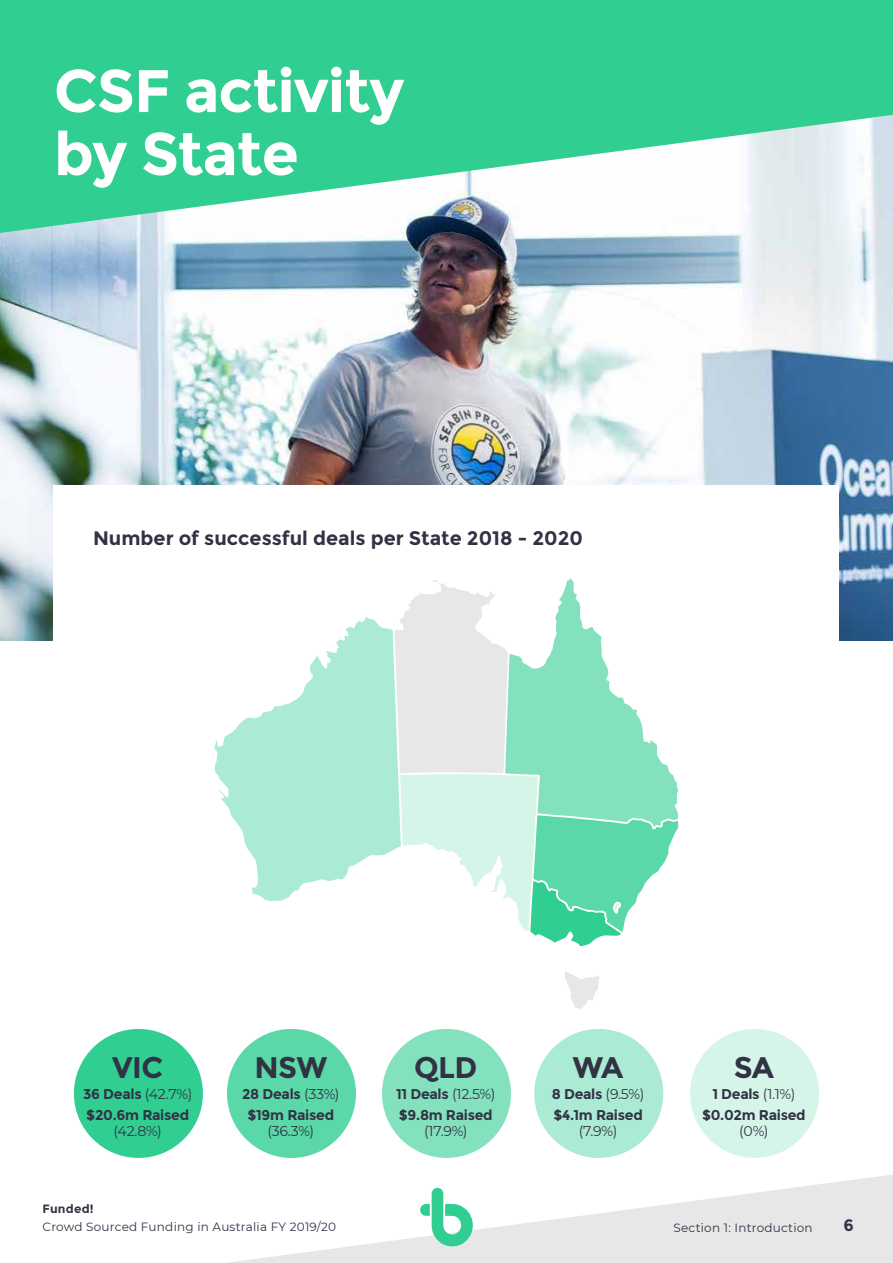
<style>
.page{position:relative;width:893px;height:1263px;background:#fff}
.page>*{position:absolute;margin:0;border:0;box-sizing:border-box;transform-origin:0 0}
.t1{font:700 60px/63px "Montserrat";letter-spacing:-.02em;color:#fff}
.t2{font:700 29.7px "Montserrat";letter-spacing:-.02em;color:#313345}
.t3{font:700 19.5px "Montserrat";color:#313345}
.t4{font:700 16.5px "Montserrat";color:#313345}
.t5{font:700 14.1px/21.1px "Montserrat";letter-spacing:-.02em;color:#313345}
.t6{font:14.1px "Montserrat";color:#313345}
.t7{font:12px "Montserrat";letter-spacing:.02em;color:#313345}
.t8{font:700 12px "Montserrat";letter-spacing:.02em;color:#313345}
.s1{font-weight:400}
</style>
<div class="page">
<img style="left:0;top:233px;width:893px;height:407px">
<svg style="left:0;top:0;width:893px;height:233px;fill:#30ce91"></svg>
<svg style="left:227px;top:1174px;width:666px;height:89px;fill:#e7e7e7"></svg>
<svg style="left:420px;top:1188px;width:54px;height:60px"></svg>
<div style="left:54px;top:485px;width:785px;height:362px;background:#fff"></div>
<svg style="left:215px;top:617px;width:179px;height:284px;fill:#acebd3"></svg>
<svg style="left:564px;top:971px;width:35px;height:38px"></svg>
<svg style="left:394px;top:578px;width:284px;height:368px"></svg>
<div style="left:531px;top:1025px;width:136px;height:136px;background:#acebd3;border-radius:50%"></div>
<div style="left:527px;top:1022px;width:143px;height:143px;border:7px solid #fff;border-radius:50%"></div>
<div style="left:223px;top:1025px;width:137px;height:136px;background:#5ad8a7;border-radius:50%"></div>
<div style="left:220px;top:1022px;width:143px;height:143px;border:7px solid #fff;border-radius:50%"></div>
<div style="left:70px;top:1025px;width:136px;height:136px;background:#30ce91;border-radius:50%"></div>
<div style="left:67px;top:1022px;width:143px;height:143px;border:7px solid #fff;border-radius:50%"></div>
<div style="left:378px;top:1025px;width:137px;height:136px;background:#83e2bd;border-radius:50%"></div>
<div style="left:375px;top:1022px;width:143px;height:143px;border:7px solid #fff;border-radius:50%"></div>
<div style="left:686px;top:1025px;width:137px;height:136px;background:#d6f5e9;border-radius:50%"></div>
<div style="left:683px;top:1022px;width:143px;height:143px;border:7px solid #fff;border-radius:50%"></div>
<h1 class="t1" style="left:54px;top:60px;width:352px">CSF activity by State</h1>
<h3 class="t3" style="left:93px;top:527px;width:491px">Number of successful deals per State 2018 - 2020</h3>
<h2 class="t2" style="left:112px;top:1050px;width:52px">VIC</h2>
<p class="t5" style="left:83px;top:1084px;width:111px">36 Deals <span class="s1">(42.7%) </span>$20.6m Raised</p>
<p class="t6" style="left:114px;top:1121px;width:50px">(42.8%)</p>
<h2 class="t2" style="left:255px;top:1050px;width:74px">NSW</h2>
<p class="t5" style="left:242px;top:1084px;width:99px;text-align:center">28 Deals <span class="s1">(33%) </span>$19m Raised</p>
<p class="t6" style="left:267px;top:1121px;width:48px">(36.3%)</p>
<h2 class="t2" style="left:414px;top:1050px;width:65px">QLD</h2>
<p class="t5" style="left:396px;top:1084px;width:101px">11 Deals <span class="s1">(12.5%) </span>$9.8m Raised</p>
<p class="t6" style="left:424px;top:1121px;width:45px">(17.9%)</p>
<h2 class="t2" style="left:573px;top:1050px;width:52px">WA</h2>
<p class="t5" style="left:552px;top:1084px;width:94px">8 Deals <span class="s1">(9.5%) </span>$4.1m Raised</p>
<p class="t6" style="left:579px;top:1121px;width:40px">(7.9%)</p>
<h2 class="t2" style="left:734px;top:1050px;width:42px">SA</h2>
<p class="t5" style="left:702px;top:1084px;width:105px;text-align:center">1 Deals <span class="s1">(1.1%) </span>$0.02m Raised</p>
<p class="t6" style="left:739px;top:1121px;width:31px">(0%)</p>
<p class="t8" style="left:43px;top:1202px;width:53px">Funded!</p>
<p class="t7" style="left:43px;top:1219px;width:295px">Crowd Sourced Funding in Australia FY 2019/20</p>
<p class="t7" style="left:673px;top:1219px;width:141px">Section 1: Introduction</p>
<p class="t4" style="left:843px;top:1215px;width:12px">6</p>
</div>
